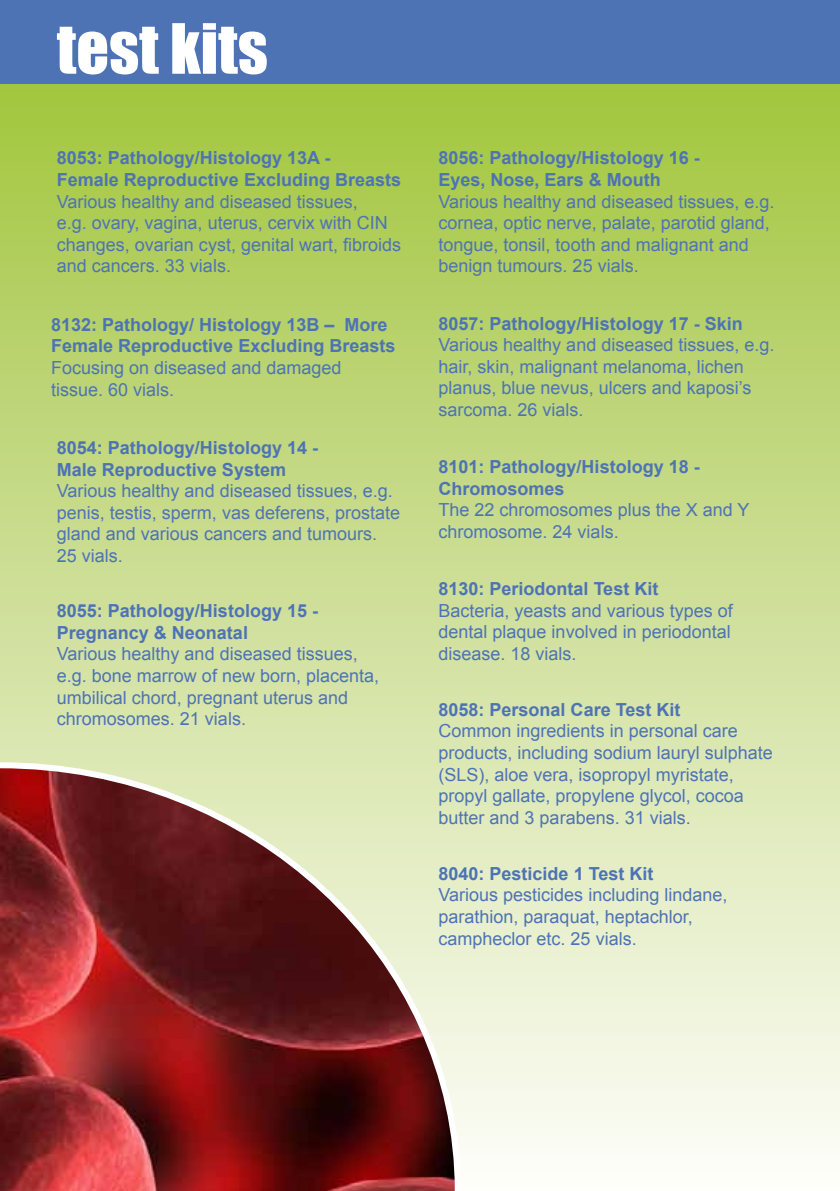
<style>
.page{position:relative;width:840px;height:1191px;background:#fff}
.page>*{position:absolute;margin:0;border:0;box-sizing:border-box;transform-origin:0 0}
.t1{font:64px "Impact";color:#fff}
.t2{font:18px/21.6px "Arial";color:#4e73b5}
.t3{font:700 18px/21.6px "Arial";color:#4e73b5}
</style>
<div class="page">
<div style="left:0;top:0;width:839px;height:1191px;background:linear-gradient(to bottom,#9cc132,#fffefc)"></div>
<div style="left:0;top:0;width:839px;height:84px;background:#4e73b5"></div>
<svg style="left:0;top:762px;width:460px;height:429px"></svg>
<h1 class="t1" style="left:57px;top:-1px;width:212px">test kits</h1>
<p class="t3" style="left:57px;top:148px;width:346px">8053: Pathology/Histology 13A -<br>Female Reproductive Excluding Breasts</p>
<p class="t2" style="left:57px;top:191px;width:346px">Various healthy and diseased tissues,<br>e.g. ovary, vagina, uterus, cervix with CIN changes, ovarian cyst, genital wart, fibroids and cancers. 33 vials.</p>
<p class="t3" style="left:51px;top:314px;width:346px">8132: Pathology/ Histology 13B – More<br>Female Reproductive Excluding Breasts</p>
<p class="t2" style="left:51px;top:357px;width:292px">Focusing on diseased and damaged tissue. 60 vials.</p>
<p class="t3" style="left:57px;top:437px;width:263px">8054: Pathology/Histology 14 -<br>Male Reproductive System</p>
<p class="t2" style="left:57px;top:480px;width:345px">Various healthy and diseased tissues, e.g. penis, testis, sperm, vas deferens, prostate gland and various cancers and tumours.<br>25 vials.</p>
<p class="t3" style="left:57px;top:600px;width:263px">8055: Pathology/Histology 15 -<br>Pregnancy &amp; Neonatal</p>
<p class="t2" style="left:57px;top:643px;width:324px">Various healthy and diseased tissues, e.g. bone marrow of new born, placenta, umbilical chord, pregnant uterus and chromosomes. 21 vials.</p>
<p class="t3" style="left:438px;top:148px;width:263px">8056: Pathology/Histology 16 -<br>Eyes, Nose, Ears &amp; Mouth</p>
<p class="t2" style="left:438px;top:191px;width:337px">Various healthy and diseased tissues, e.g. cornea, optic nerve, palate, parotid gland, tongue, tonsil, tooth and malignant and benign tumours. 25 vials.</p>
<p class="t3" style="left:438px;top:313px;width:306px">8057: Pathology/Histology 17 - Skin</p>
<p class="t2" style="left:438px;top:334px;width:337px">Various healthy and diseased tissues, e.g. hair, skin, malignant melanoma, lichen planus, blue nevus, ulcers and kaposi’s sarcoma. 26 vials.</p>
<p class="t3" style="left:438px;top:456px;width:263px">8101: Pathology/Histology 18 -<br>Chromosomes</p>
<p class="t2" style="left:438px;top:499px;width:312px">The 22 chromosomes plus the X and Y chromosome. 24 vials.</p>
<p class="t3" style="left:438px;top:578px;width:221px">8130: Periodontal Test Kit</p>
<p class="t2" style="left:438px;top:599px;width:296px;text-align:justify">Bacteria, yeasts and various types of dental plaque involved in periodontal disease. 18 vials.</p>
<p class="t3" style="left:438px;top:699px;width:243px">8058: Personal Care Test Kit</p>
<p class="t2" style="left:438px;top:720px;width:336px">Common ingredients in personal care products, including sodium lauryl sulphate (SLS), aloe vera, isopropyl myristate, propyl gallate, propylene glycol, cocoa butter and 3 parabens. 31 vials.</p>
<p class="t3" style="left:438px;top:863px;width:216px">8040: Pesticide 1 Test Kit</p>
<p class="t2" style="left:438px;top:884px;width:290px">Various pesticides including lindane, parathion, paraquat, heptachlor, campheclor etc. 25 vials.</p>
</div>
